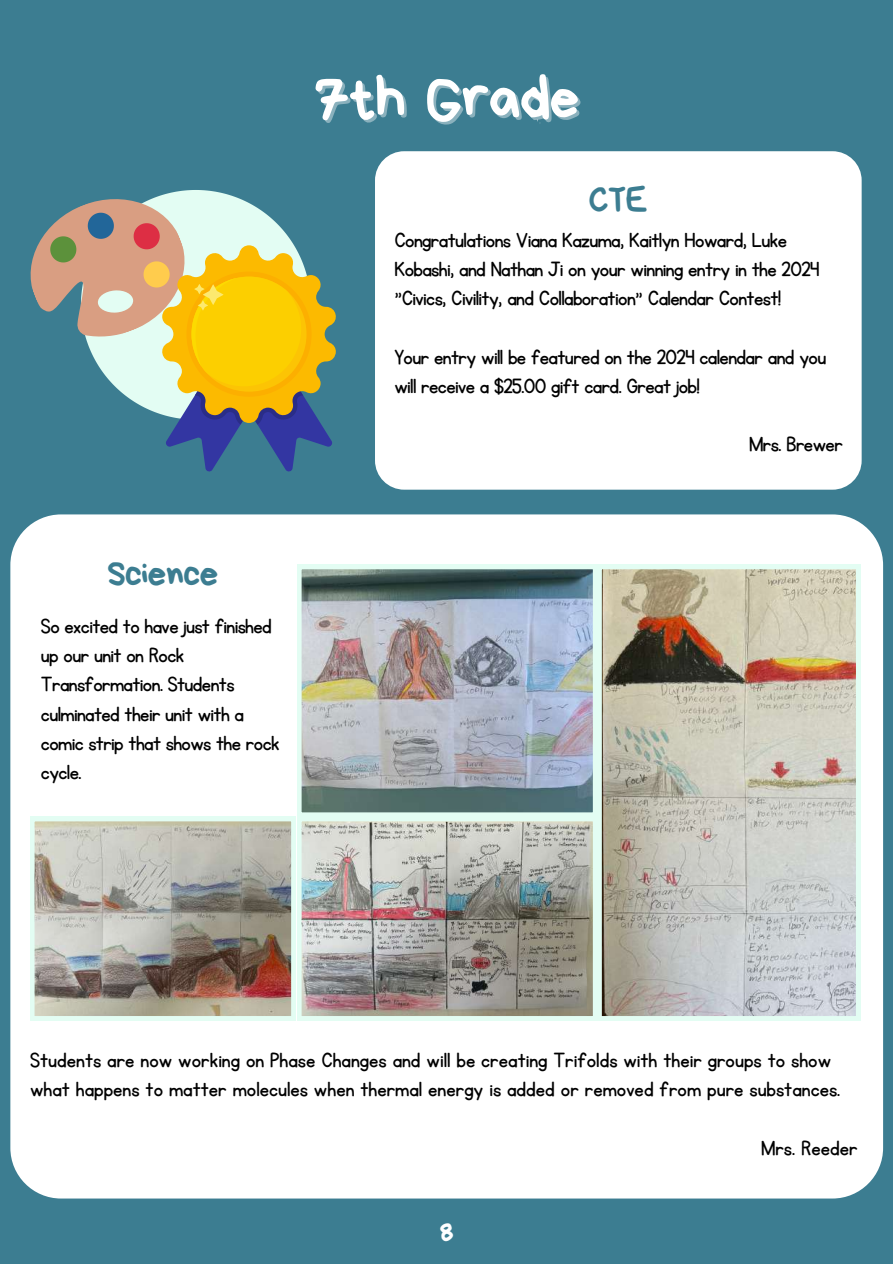
<style>
.page{position:relative;width:893px;height:1264px;background:#fff}
.page>*{position:absolute;margin:0;border:0;box-sizing:border-box;transform-origin:0 0}
.t1{font:60px "Bryndan Write";letter-spacing:-.025em;color:#fff}
.t2{font:37.5px "Bryndan Write";letter-spacing:-.025em;color:#3c7d91}
.t3{font:30px "Bryndan Write";color:#fff}
.t4{font:24px/29.2px "KG Primary Penmanship";letter-spacing:-.025em;color:#000}
.t5{font:24px/29.2px "KG Primary Penmanship";color:#000}
</style>
<div class="page">
<div style="left:0;top:0;width:892px;height:1263px;background:#3c7d91"></div>
<div style="left:10px;top:514px;width:873px;height:684px;background:#fff;border-radius:51px"></div>
<svg style="left:597px;top:565px;width:263px;height:455px"></svg>
<img style="left:30px;top:816px;width:265px;height:204px">
<img style="left:297px;top:565px;width:300px;height:251px">
<img style="left:297px;top:816px;width:300px;height:204px">
<div style="left:375px;top:151px;width:486px;height:338px;background:#fff;border-radius:29px"></div>
<svg style="left:30px;top:190px;width:306px;height:282px"></svg>
<h1 class="t1" style="left:314px;top:68px;width:267px">7th Grade</h1>
<h2 class="t2" style="left:588px;top:180px;width:61px">CTE</h2>
<h2 class="t2" style="left:107px;top:555px;width:113px">Science</h2>
<p class="t4" style="left:41px;top:612px;width:240px">So excited to have just finished up our unit on Rock<br>Transformation. Students culminated their unit with a comic strip that shows the rock cycle.</p>
<p class="t4" style="left:394px;top:226px;width:426px">Congratulations Viana Kazuma, Kaitlyn Howard, Luke<br>Kobashi, and Nathan Ji on your winning entry in the 2024 "Civics, Civility, and Colaboration" Calendar Contest!</p>
<p class="t4" style="left:394px;top:343px;width:433px">Your entry wil be featured on the 2024 calendar and you wil receive a $25.00 gift card. Great job!</p>
<p class="t4" style="left:749px;top:430px;width:95px">Mrs. Brewer</p>
<p class="t5" style="left:30px;top:1046px;width:811px">Students are now working on Phase Changes and will be creating Trifolds with their groups to show what happens to matter molecules when thermal energy is added or removed from pure substances.</p>
<p class="t5" style="left:761px;top:1134px;width:98px">Mrs. Reeder</p>
<p class="t3" style="left:439px;top:1218px;width:16px">8</p>
</div>
